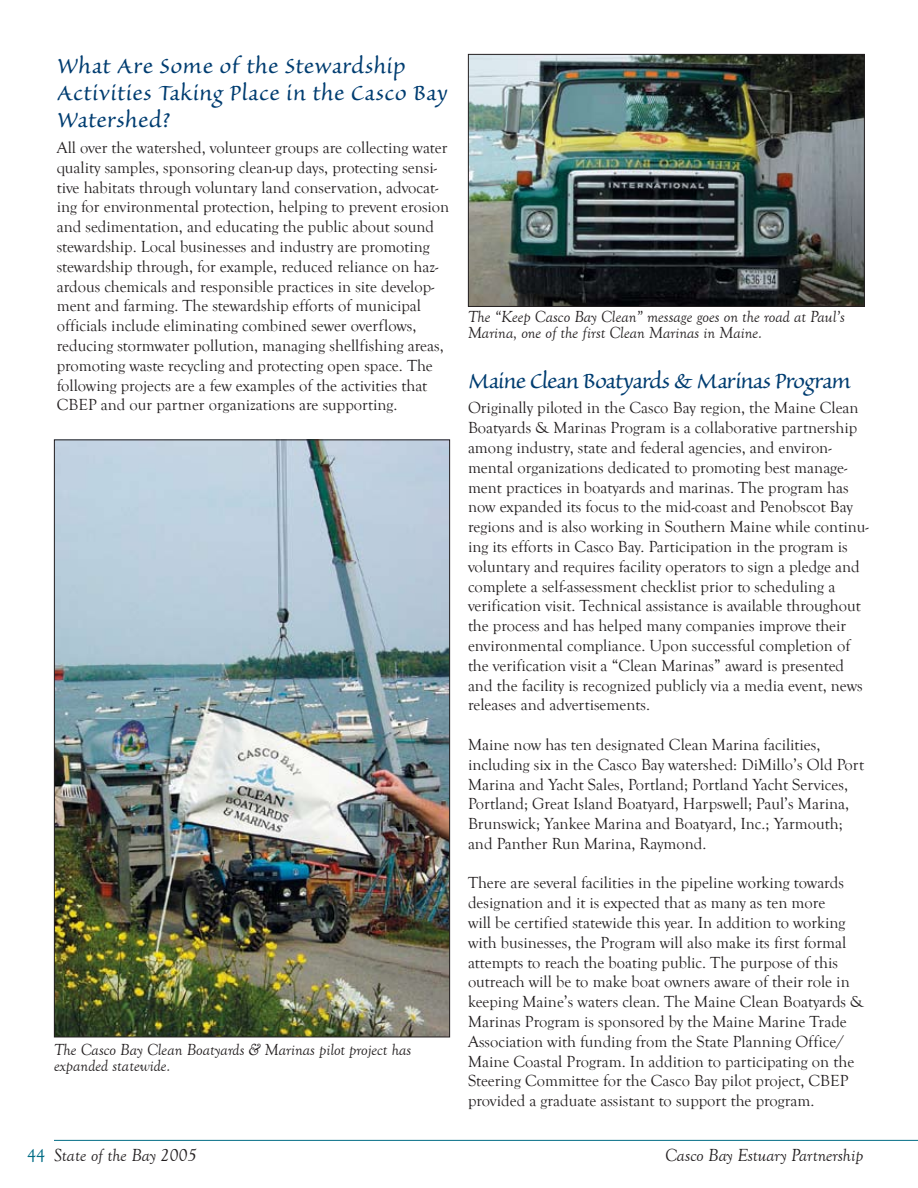
<style>
.page{position:relative;width:918px;height:1188px;background:#fff}
.page>*{position:absolute;margin:0;border:0;box-sizing:border-box;transform-origin:0 0}
.t1{font:27px/27px "Sanvito";letter-spacing:.005em;color:#003d71}
.t2{font:27px "Sanvito";letter-spacing:-.03em;color:#003d71}
.t3{font:italic 18px "Goudy Old Style T";color:#231f20}
.t4{font:16.5px/19.8px "Goudy Old Style T";color:#231f20}
.t5{font:italic 16.5px/16.5px "Goudy Old Style T";color:#231f20}
.s1{font-style:normal;color:#006c85}
</style>
<div class="page">
<hr style="left:54px;top:1140px;width:864px;height:1px;background:#006c85">
<img style="left:56px;top:442px;width:392px;height:593px">
<img style="left:470px;top:56px;width:393px;height:249px">
<div style="left:468px;top:54px;width:397px;height:253px;border:1px solid #231f20"></div>
<h1 class="t1" style="left:57px;top:53px;width:392px">What Are Some of the Stewardship<br>Activities Taking Place in the Casco Bay<br>Watershed?</h1>
<p class="t4" style="left:57px;top:138px;width:394px">All over the watershed, volunteer groups are collecting water quality samples, sponsoring clean-up days, protecting sensi&shy;tive habitats through voluntary land conservation, advocat&shy;ing for environmental protection, helping to prevent erosion and sedimentation, and educating the public about sound stewardship. Local businesses and industry are promoting stewardship through, for example, reduced reliance on haz&shy;ardous chemicals and responsible practices in site develop&shy;ment and farming. The stewardship efforts of municipal officials include eliminating combined sewer overflows, reducing stormwater pollution, managing shellfishing areas, promoting waste recycling and protecting open space. The following projects are a few examples of the activities that CBEP and our partner organizations are supporting.</p>
<p class="t5" style="left:54px;top:1042px;width:359px">The Casco Bay Clean Boatyards &amp; Marinas pilot project has expanded statewide.</p>
<p class="t3" style="left:27px;top:1146px;width:171px"><span class="s1">44</span> State of the Bay 2005</p>
<p class="t5" style="left:468px;top:308px;width:378px">The “Keep Casco Bay Clean” message goes on the road at Paul’s<br>Marina, one of the first Clean Marinas in Maine.</p>
<h1 class="t2" style="left:468px;top:367px;width:384px">Maine Clean Boatyards &amp; Marinas Program</h1>
<p class="t4" style="left:468px;top:399px;width:402px">Originally piloted in the Casco Bay region, the Maine Clean Boatyards &amp; Marinas Program is a collaborative partnership among industry, state and federal agencies, and environ&shy;mental organizations dedicated to promoting best manage&shy;ment practices in boatyards and marinas. The program has now expanded its focus to the mid-coast and Penobscot Bay regions and is also working in Southern Maine while continu&shy;ing its efforts in Casco Bay. Participation in the program is voluntary and requires facility operators to sign a pledge and complete a self-assessment checklist prior to scheduling a verification visit. Technical assistance is available throughout the process and has helped many companies improve their environmental compliance. Upon successful completion of the verification visit a “Clean Marinas” award is presented and the facility is recognized publicly via a media event, news releases and advertisements.</p>
<p class="t4" style="left:468px;top:735px;width:397px">Maine now has ten designated Clean Marina facilities, including six in the Casco Bay watershed: DiMillo’s Old Port Marina and Yacht Sales, Portland; Portland Yacht Services, Portland; Great Island Boatyard, Harpswell; Paul’s Marina, Brunswick; Yankee Marina and Boatyard, Inc.; Yarmouth; and Panther Run Marina, Raymond.</p>
<p class="t4" style="left:468px;top:873px;width:398px">There are several facilities in the pipeline working towards designation and it is expected that as many as ten more<br>will be certified statewide this year. In addition to working with businesses, the Program will also make its first formal attempts to reach the boating public. The purpose of this outreach will be to make boat owners aware of their role in keeping Maine’s waters clean. The Maine Clean Boatyards &amp; Marinas Program is sponsored by the Maine Marine Trade Association with funding from the State Planning Office/ Maine Coastal Program. In addition to participating on the Steering Committee for the Casco Bay pilot project, CBEP provided a graduate assistant to support the program.</p>
<p class="t3" style="left:665px;top:1146px;width:200px">Casco Bay Estuary Partnership</p>
</div>
